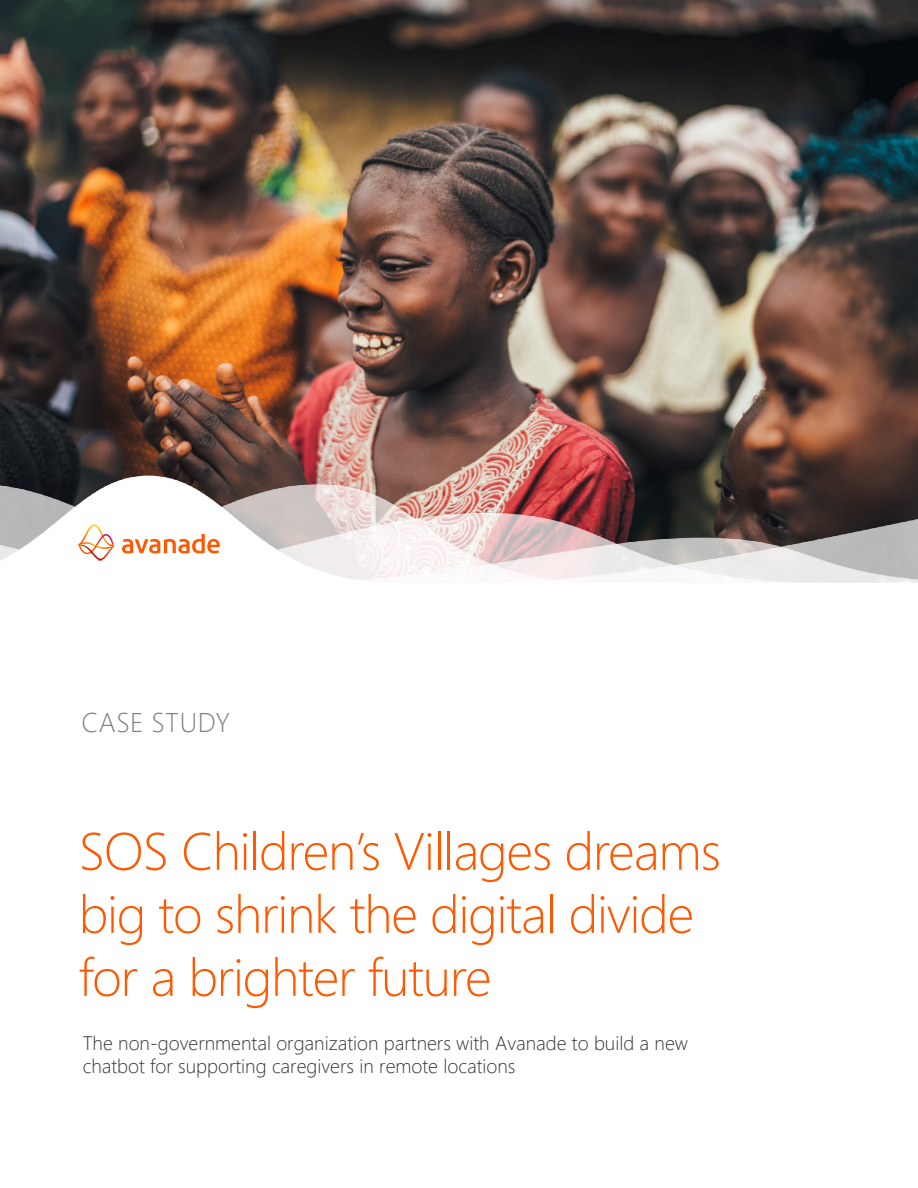
<style>
.page{position:relative;width:918px;height:1188px;background:#fff}
.page>*{position:absolute;margin:0;border:0;box-sizing:border-box;transform-origin:0 0}
.t1{font:300 52.5px/63px "Segoe UI";letter-spacing:-.02em;color:#ff5800}
.t2{font:300 27px "Segoe UI";letter-spacing:.02em;color:#808080}
.t3{font:300 19.5px/23.4px "Segoe UI";color:#333}
</style>
<div class="page">
<img style="left:0;top:0;width:918px;height:413px">
<img style="left:0;top:413px;width:918px;height:170px">
<div style="left:78px;top:525px;width:142px;height:35px;background:#fff"></div>
<svg style="left:122px;top:534px;width:98px;height:19px"></svg>
<svg style="left:78px;top:525px;width:36px;height:35px"></svg>
<h2 class="t2" style="left:81px;top:701px;width:150px">CASE STUDY</h2>
<h1 class="t1" style="left:79px;top:817px;width:644px">SOS Children’s Villages dreams big to shrink the digital divide for a brighter future</h1>
<p class="t3" style="left:83px;top:1030px;width:607px">The non-governmental organization partners with Avanade to build a new chatbot for supporting caregivers in remote locations</p>
</div>
